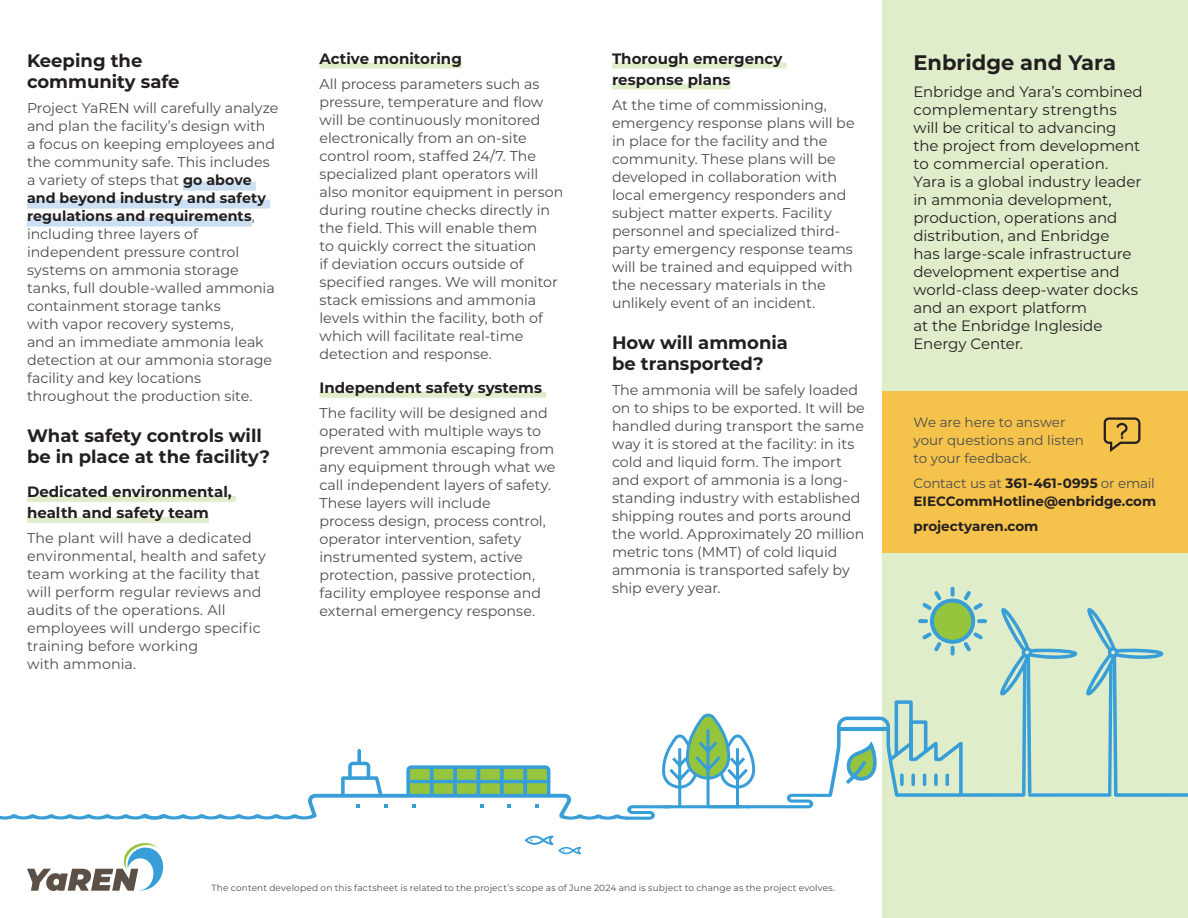
<style>
.page{position:relative;width:1188px;height:918px;background:#fff}
.page>*{position:absolute;margin:0;border:0;box-sizing:border-box;transform-origin:0 0}
.t1{font:700 21px "Montserrat";color:#231f20}
.t2{font:700 18px/21px "Montserrat";color:#231f20}
.t3{font:15px/18px "Montserrat";color:#231f20}
.t4{font:700 15px/21px "Montserrat";color:#231f20}
.t5{font:14.25px/18px "Montserrat";color:#4b4c4d}
.t6{font:700 13.5px/18px "Montserrat";letter-spacing:-.005em;color:#231f20}
.t7{font:13.5px/18px "Montserrat";color:#4b4c4d}
.t8{font:9px "Montserrat";letter-spacing:.015em;color:#4b4c4d}
.s1{font-weight:700;color:#231f20}
.s2{font-weight:400;color:#4b4c4d}
</style>
<div class="page">
<div style="left:882px;top:0;width:306px;height:918px;background:#e0edca"></div>
<div style="left:183px;top:182px;width:73px;height:9px;background:#cde0f3"></div>
<div style="left:27px;top:200px;width:243px;height:9px;background:#cde0f3"></div>
<div style="left:27px;top:218px;width:225px;height:9px;background:#cde0f3"></div>
<div style="left:27px;top:496px;width:209px;height:6px;background:#e0edca"></div>
<div style="left:27px;top:517px;width:182px;height:6px;background:#e0edca"></div>
<div style="left:612px;top:63px;width:175px;height:6px;background:#e0edca"></div>
<div style="left:612px;top:84px;width:118px;height:6px;background:#e0edca"></div>
<div style="left:320px;top:63px;width:142px;height:6px;background:#e0edca"></div>
<div style="left:320px;top:392px;width:226px;height:6px;background:#e0edca"></div>
<svg style="left:27px;top:843px;width:137px;height:48px"></svg>
<div style="left:882px;top:392px;width:306px;height:162px;background:#f5c24b"></div>
<svg style="left:1103px;top:417px;width:38px;height:35px"></svg>
<svg style="left:525px;top:835px;width:56px;height:19px"></svg>
<svg style="left:0;top:587px;width:1188px;height:233px"></svg>
<p class="t2" style="left:27px;top:49px;width:154px">Keeping the community safe</p>
<p class="t5" style="left:27px;top:98px;width:253px">Project YaREN will carefully analyze and plan the facility’s design with<br>a focus on keeping employees and the community safe. This includes a variety of steps that <span class="s1">go above and beyond industry and safety regulations and requirements</span>, including three layers of independent pressure control systems on ammonia storage tanks, full double-walled ammonia containment storage tanks<br>with vapor recovery systems,<br>and an immediate ammonia leak detection at our ammonia storage facility and key locations throughout the production site.</p>
<p class="t2" style="left:27px;top:424px;width:245px">What safety controls will be in place at the facility?</p>
<p class="t4" style="left:27px;top:481px;width:206px">Dedicated environmental, health and safety team</p>
<p class="t5" style="left:27px;top:529px;width:240px">The plant will have a dedicated environmental, health and safety team working at the facility that will perform regular reviews and audits of the operations. All employees will undergo specific training before working<br>with ammonia.</p>
<p class="t4" style="left:320px;top:47px;width:144px">Active monitoring</p>
<p class="t5" style="left:320px;top:74px;width:245px">All process parameters such as pressure, temperature and flow will be continuously monitored electronically from an on-site control room, staffed 24/7. The specialized plant operators will also monitor equipment in person during routine checks directly in the field. This will enable them<br>to quickly correct the situation<br>if deviation occurs outside of specified ranges. We will monitor stack emissions and ammonia levels within the facility, both of which will facilitate real-time detection and response.</p>
<p class="t4" style="left:320px;top:377px;width:224px">Independent safety systems</p>
<p class="t5" style="left:320px;top:403px;width:237px">The facility will be designed and operated with multiple ways to prevent ammonia escaping from any equipment through what we call independent layers of safety.<br>These layers will include<br>process design, process control, operator intervention, safety instrumented system, active protection, passive protection, facility employee response and external emergency response.</p>
<p class="t7" style="left:914px;top:413px;width:172px">We are here to answer your questions and listen to your feedback.</p>
<p class="t4" style="left:612px;top:47px;width:172px">Thorough emergency response plans</p>
<p class="t5" style="left:612px;top:95px;width:244px">At the time of commissioning, emergency response plans will be in place for the facility and the community. These plans will be developed in collaboration with local emergency responders and subject matter experts. Facility personnel and specialized third&shy;party emergency response teams will be trained and equipped with the necessary materials in the unlikely event of an incident.</p>
<p class="t2" style="left:612px;top:331px;width:177px">How will ammonia be transported?</p>
<p class="t5" style="left:612px;top:380px;width:254px">The ammonia will be safely loaded on to ships to be exported. It will be handled during transport the same way it is stored at the facility: in its cold and liquid form. The import and export of ammonia is a long&shy;standing industry with established shipping routes and ports around the world. Approximately 20 million metric tons (MMT) of cold liquid ammonia is transported safely by ship every year.</p>
<h1 class="t1" style="left:914px;top:47px;width:204px">Enbridge and Yara</h1>
<p class="t3" style="left:914px;top:82px;width:231px">Enbridge and Yara’s combined complementary strengths will be critical to advancing the project from development to commercial operation.<br>Yara is a global industry leader in ammonia development, production, operations and distribution, and Enbridge<br>has large-scale infrastructure development expertise and world-class deep-water docks and an export platform<br>at the Enbridge Ingleside<br>Energy Center.</p>
<p class="t6" style="left:914px;top:474px;width:244px"><span class="s2">Contact us at</span> 361-461-0995 <span class="s2">or email<br></span>EIECCommHotline@enbridge.com</p>
<p class="t6" style="left:914px;top:516px;width:126px">projectyaren.com</p>
<p class="t8" style="left:212px;top:882px;width:625px">The content developed on this factsheet is related to the project’s scope as of June 2024 and is subject to change as the project evolves.</p>
</div>
